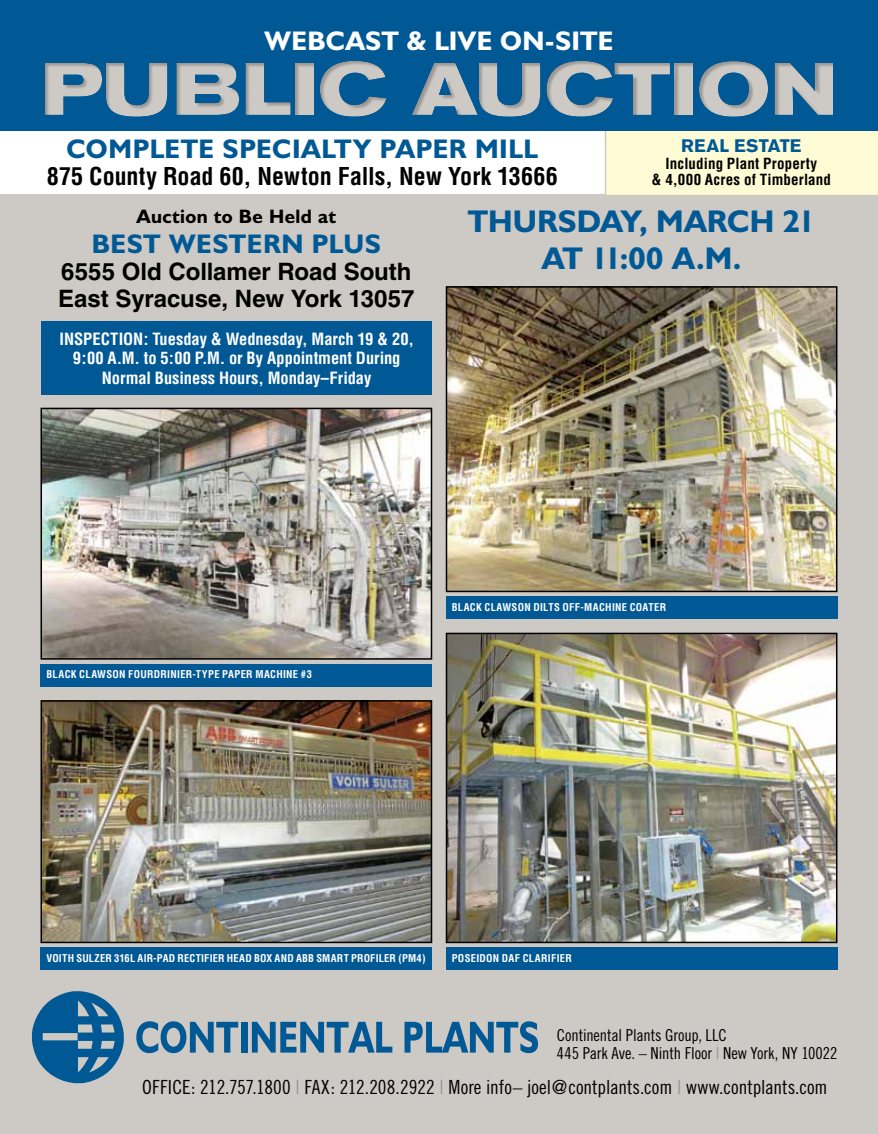
<style>
.page{position:relative;width:878px;height:1134px;background:#fff}
.page>*{position:absolute;margin:0;border:0;box-sizing:border-box;transform-origin:0 0}
.t1{font:700 expanded 73.5px "Akzidenz Grotesk BE";letter-spacing:-.005em;color:#cdc9c5}
.t2{font:31.5px/37.5px "Humanist 521 Bold BT";color:#005995;text-align:center}
.t3{font:27px "Humanist 521 Bold BT";letter-spacing:.02em;color:#005995}
.t4{font:27px "Humanist 521 Bold BT";letter-spacing:.015em;color:#fff}
.t5{font:700 24px/27px "Helvetica";letter-spacing:-.005em;color:#000}
.t6{font:700 condensed 24px "Helvetica";letter-spacing:.005em;color:#000}
.t7{font:19.5px "Trade Gothic Cond Eighteen";color:#000}
.t8{font:19.5px "Humanist 521 Bold BT";letter-spacing:.02em;color:#000}
.t9{font:700 18px "Akzidenz Grotesk BE";letter-spacing:.01em;color:#005995}
.t10{font:700 condensed 16.5px/19.5px "Helvetica";letter-spacing:-.005em;color:#fff;text-align:center}
.t11{font:16.5px/18px "Trade Gothic Cond Eighteen";letter-spacing:-.005em;color:#000}
.t12{font:700 condensed 15px/16.5px "Helvetica";letter-spacing:.01em;color:#000;text-align:center}
.t13{font:700 condensed 10.5px "Helvetica";letter-spacing:.025em;color:#fff}
.s1{color:#939598}
</style>
<div class="page">
<div style="left:0;top:195px;width:878px;height:939px;background:#cdc9c5"></div>
<svg style="left:32px;top:991px;width:92px;height:92px"></svg>
<svg style="left:136px;top:1021px;width:102px;height:32px"></svg>
<div style="left:241px;top:1022px;width:6px;height:31px;background:#005995"></div>
<svg style="left:252px;top:1022px;width:140px;height:31px"></svg>
<svg style="left:404px;top:1021px;width:134px;height:32px"></svg>
<div style="left:446px;top:948px;width:391px;height:22px;background:#005995"></div>
<img style="left:449px;top:636px;width:385px;height:304px">
<div style="left:446px;top:633px;width:391px;height:310px;border:2px solid #000"></div>
<div style="left:40px;top:948px;width:392px;height:22px;background:#005995"></div>
<img style="left:43px;top:703px;width:386px;height:237px">
<div style="left:40px;top:700px;width:392px;height:243px;border:2px solid #000"></div>
<div style="left:40px;top:664px;width:392px;height:23px;background:#005995"></div>
<img style="left:43px;top:411px;width:386px;height:246px">
<div style="left:40px;top:408px;width:392px;height:252px;border:2px solid #000"></div>
<div style="left:604px;top:135px;width:274px;height:60px;background:#fffcd5"></div>
<div style="left:0;top:0;width:878px;height:130px;background:#005995"></div>
<div style="left:28px;top:47px;width:850px;height:88px;background:#000;opacity:.25"></div>
<img style="left:449px;top:289px;width:385px;height:300px">
<div style="left:446px;top:286px;width:391px;height:306px;border:2px solid #000"></div>
<div style="left:446px;top:597px;width:391px;height:22px;background:#005995"></div>
<div style="left:41px;top:321px;width:391px;height:74px;background:#005995"></div>
<h3 class="t4" style="left:264px;top:24px;width:350px">WEBCAST &amp; LIVE ON-SITE</h3>
<h1 class="t1" style="left:40px;top:47px;width:798px">PUBLIC AUCTION</h1>
<h3 class="t3" style="left:67px;top:132px;width:473px">COMPLETE SPECIALTY PAPER MILL</h3>
<h3 class="t6" style="left:47px;top:162px;width:512px">875 County Road 60, Newton Falls, New York 13666</h3>
<h3 class="t9" style="left:681px;top:136px;width:122px">REAL ESTATE</h3>
<h3 class="t12" style="left:651px;top:155px;width:181px">Including Plant Property<br>&amp; 4,000 Acres of Timberland</h3>
<h3 class="t8" style="left:137px;top:205px;width:201px">Auction to Be Held at</h3>
<h3 class="t3" style="left:92px;top:227px;width:291px">BEST WESTERN PLUS</h3>
<h3 class="t5" style="left:58px;top:258px;width:358px">6555 Old Collamer Road South<br>East Syracuse, New York 13057</h3>
<h3 class="t10" style="left:60px;top:329px;width:356px">INSPECTION: Tuesday &amp; Wednesday, March 19 &amp; 20,<br>9:00 A.M. to 5:00 P.M. or By Appointment During<br>Normal Business Hours, Monday–Friday</h3>
<h2 class="t2" style="left:468px;top:201px;width:349px">THURSDAY, MARCH 21<br>AT 11:00 A.M.</h2>
<p class="t13" style="left:46px;top:668px;width:267px">BLACK CLAWSON FOURDRINIER-TYPE PAPER MACHINE #3</p>
<p class="t13" style="left:452px;top:600px;width:216px">BLACK CLAWSON DILTS OFF-MACHINE COATER</p>
<p class="t13" style="left:46px;top:951px;width:380px">VOITH SULZER 316L AIR-PAD RECTIFIER HEAD BOX AND ABB SMART PROFILER (PM4)</p>
<p class="t13" style="left:452px;top:951px;width:122px">POSEIDON DAF CLARIFIER</p>
<h3 class="t11" style="left:556px;top:1026px;width:282px">Continental Plants Group, LLC<br>445 Park Ave. – Ninth Floor <span class="s1">|</span> New York, NY 10022</h3>
<h3 class="t7" style="left:142px;top:1075px;width:686px">OFFICE: 212.757.1800 <span class="s1">|</span> FAX: 212.208.2922 <span class="s1">|</span> More info– joel@contplants.com <span class="s1">|</span> www.contplants.com</h3>
</div>
